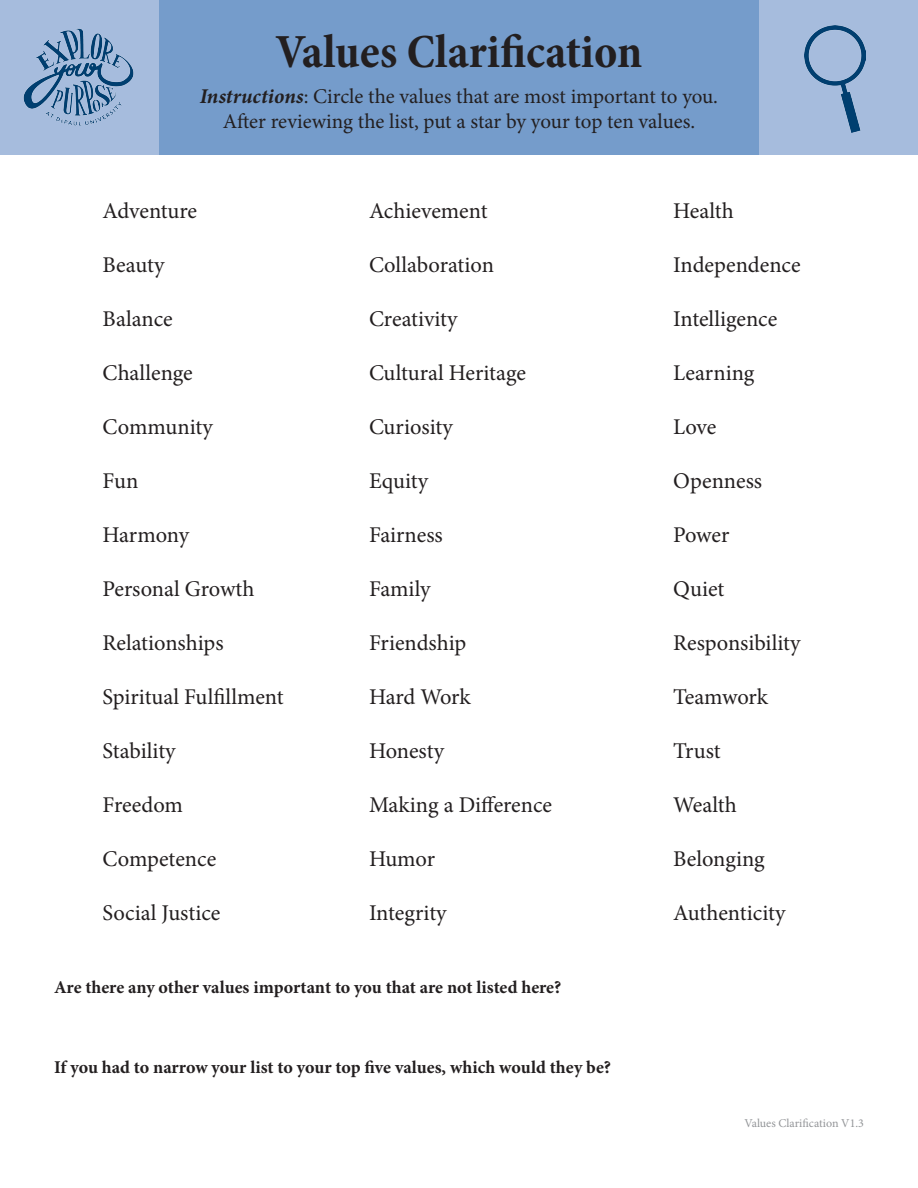
<style>
.page{position:relative;width:918px;height:1188px;background:#fff}
.page>*{position:absolute;margin:0;border:0;box-sizing:border-box;transform-origin:0 0}
.t1{font:700 condensed 48px "Minion Pro";color:#231f20}
.t2{font:22.5px "Minion Pro";color:#231f20}
.t3{font:21px/25.2px "Minion Pro";letter-spacing:-.005em;color:#231f20;text-align:center}
.t4{font:700 18px "Minion Pro";letter-spacing:-.005em;color:#231f20}
.t5{font:12px "Minion Pro";color:#939598}
.s1{font-weight:700;font-style:italic}
</style>
<div class="page">
<div style="left:0;top:0;width:918px;height:155px;background:#759ccb"></div>
<div style="left:0;top:0;width:158px;height:155px;background:#a6bcdd"></div>
<div style="left:760px;top:0;width:158px;height:155px;background:#a6bcdd"></div>
<img style="left:23px;top:28px;width:111px;height:98px">
<img style="left:805px;top:25px;width:60px;height:108px">
<p class="t1" style="left:276px;top:18px;width:368px">Values Clarification</p>
<p class="t3" style="left:200px;top:84px;width:520px"><span class="s1">Instructions</span>: Circle the values that are most important to you.<br>After reviewing the list, put a star by your top ten values.</p>
<p class="t2" style="left:103px;top:195px;width:96px">Adventure</p>
<p class="t2" style="left:103px;top:249px;width:63px">Beauty</p>
<p class="t2" style="left:103px;top:303px;width:72px">Balance</p>
<p class="t2" style="left:103px;top:357px;width:92px">Challenge</p>
<p class="t2" style="left:103px;top:411px;width:112px">Community</p>
<p class="t2" style="left:103px;top:465px;width:37px">Fun</p>
<p class="t2" style="left:103px;top:519px;width:88px">Harmony</p>
<p class="t2" style="left:103px;top:573px;width:153px">Personal Growth</p>
<p class="t2" style="left:103px;top:627px;width:123px">Relationships</p>
<p class="t2" style="left:103px;top:681px;width:183px">Spiritual Fulfillment</p>
<p class="t2" style="left:103px;top:735px;width:75px">Stability</p>
<p class="t2" style="left:103px;top:789px;width:82px">Freedom</p>
<p class="t2" style="left:103px;top:843px;width:115px">Competence</p>
<p class="t2" style="left:103px;top:897px;width:119px">Social Justice</p>
<p class="t2" style="left:369px;top:195px;width:120px">Achievement</p>
<p class="t2" style="left:369px;top:249px;width:127px">Collaboration</p>
<p class="t2" style="left:369px;top:303px;width:90px">Creativity</p>
<p class="t2" style="left:369px;top:357px;width:158px">Cultural Heritage</p>
<p class="t2" style="left:369px;top:411px;width:85px">Curiosity</p>
<p class="t2" style="left:369px;top:465px;width:61px">Equity</p>
<p class="t2" style="left:369px;top:519px;width:75px">Fairness</p>
<p class="t2" style="left:369px;top:573px;width:63px">Family</p>
<p class="t2" style="left:369px;top:627px;width:99px">Friendship</p>
<p class="t2" style="left:369px;top:681px;width:103px">Hard Work</p>
<p class="t2" style="left:369px;top:735px;width:77px">Honesty</p>
<p class="t2" style="left:369px;top:789px;width:185px">Making a Difference</p>
<p class="t2" style="left:369px;top:843px;width:68px">Humor</p>
<p class="t2" style="left:369px;top:897px;width:79px">Integrity</p>
<p class="t4" style="left:54px;top:974px;width:509px">Are there any other values important to you that are not listed here?</p>
<p class="t4" style="left:54px;top:1054px;width:559px">If you had to narrow your list to your top five values, which would they be?</p>
<p class="t2" style="left:673px;top:195px;width:62px">Health</p>
<p class="t2" style="left:673px;top:249px;width:129px">Independence</p>
<p class="t2" style="left:673px;top:303px;width:106px">Intelligence</p>
<p class="t2" style="left:673px;top:357px;width:83px">Learning</p>
<p class="t2" style="left:673px;top:411px;width:45px">Love</p>
<p class="t2" style="left:673px;top:465px;width:90px">Openness</p>
<p class="t2" style="left:673px;top:519px;width:58px">Power</p>
<p class="t2" style="left:673px;top:573px;width:53px">Quiet</p>
<p class="t2" style="left:673px;top:627px;width:129px">Responsibility</p>
<p class="t2" style="left:673px;top:681px;width:96px">Teamwork</p>
<p class="t2" style="left:673px;top:735px;width:49px">Trust</p>
<p class="t2" style="left:673px;top:789px;width:65px">Wealth</p>
<p class="t2" style="left:673px;top:843px;width:93px">Belonging</p>
<p class="t2" style="left:673px;top:897px;width:114px">Authenticity</p>
<p class="t5" style="left:744px;top:1115px;width:121px">Values Clarification V1.3</p>
</div>
